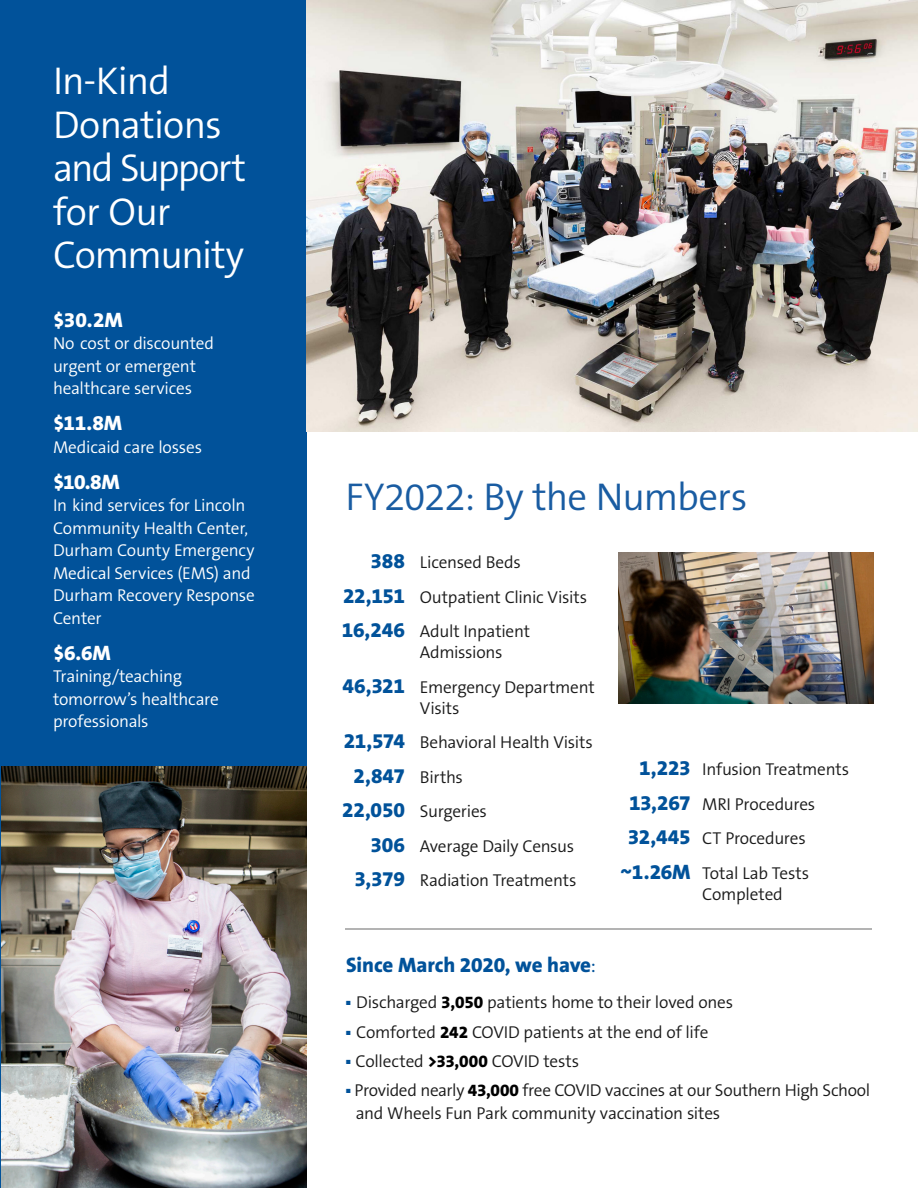
<style>
.page{position:relative;width:918px;height:1188px;background:#fff}
.page>*{position:absolute;margin:0;border:0;box-sizing:border-box;transform-origin:0 0}
.t1{font:300 39px/43.5px "The Sans B4";letter-spacing:-.03em;color:#fff}
.t2{font:300 39px "The Sans B4";letter-spacing:-.025em;color:#195ca2}
.t3{font:800 21px "The Sans B8";letter-spacing:-.015em;color:#01529a}
.t4{font:800 21px "The Sans B8";letter-spacing:-.01em;color:#fff}
.t5{font:300 17.25px/21px "The Sans B4";letter-spacing:-.015em;color:#1a1a1a}
.t6{font:300 17.25px/22.5px "The Sans B4";letter-spacing:-.015em;color:#fff}
.s1{font-family:"The Sans B4";font-weight:300}
.s2{font-family:"The Sans B8";font-weight:800;color:#000}
</style>
<div class="page">
<div style="left:0;top:0;width:307px;height:1188px;background:#01529a"></div>
<hr style="left:345px;top:928px;width:527px;height:1px;background:#b3b3b3">
<img style="left:1px;top:766px;width:306px;height:422px">
<img style="left:307px;top:0;width:611px;height:432px">
<img style="left:618px;top:553px;width:255px;height:151px">
<h2 class="t1" style="left:53px;top:61px;width:195px">In-Kind<br>Donations and Support for Our<br>Community</h2>
<p class="t4" style="left:53px;top:309px;width:72px">$30.2M</p>
<p class="t6" style="left:53px;top:333px;width:163px">No cost or discounted urgent or emergent healthcare services</p>
<p class="t4" style="left:53px;top:412px;width:71px">$11.8M</p>
<p class="t6" style="left:53px;top:437px;width:151px">Medicaid care losses</p>
<p class="t4" style="left:53px;top:471px;width:68px">$10.8M</p>
<p class="t6" style="left:53px;top:495px;width:203px">In kind services for Lincoln<br>Community Health Center,<br>Durham County Emergency<br>Medical Services (EMS) and<br>Durham Recovery Response<br>Center</p>
<p class="t4" style="left:53px;top:642px;width:59px">$6.6M</p>
<p class="t6" style="left:53px;top:666px;width:167px">Training/teaching tomorrow’s healthcare professionals</p>
<h2 class="t2" style="left:345px;top:477px;width:404px">FY2022: By the Numbers</h2>
<p class="t3" style="left:371px;top:550px;width:36px">388</p>
<p class="t5" style="left:420px;top:552px;width:103px">Licensed Beds</p>
<p class="t3" style="left:343px;top:585px;width:63px">22,151</p>
<p class="t5" style="left:420px;top:587px;width:169px">Outpatient Clinic Visits</p>
<p class="t3" style="left:342px;top:619px;width:65px">16,246</p>
<p class="t5" style="left:420px;top:621px;width:112px">Adult Inpatient<br>Admissions</p>
<p class="t3" style="left:343px;top:675px;width:64px">46,321</p>
<p class="t5" style="left:420px;top:677px;width:176px">Emergency Department<br>Visits</p>
<p class="t3" style="left:344px;top:730px;width:63px">21,574</p>
<p class="t5" style="left:420px;top:732px;width:175px">Behavioral Health Visits</p>
<p class="t3" style="left:354px;top:765px;width:53px">2,847</p>
<p class="t5" style="left:420px;top:767px;width:45px">Births</p>
<p class="t3" style="left:342px;top:799px;width:64px">22,050</p>
<p class="t5" style="left:420px;top:801px;width:69px">Surgeries</p>
<p class="t3" style="left:370px;top:834px;width:36px">306</p>
<p class="t5" style="left:420px;top:836px;width:156px">Average Daily Census</p>
<p class="t3" style="left:354px;top:868px;width:52px">3,379</p>
<p class="t5" style="left:420px;top:870px;width:158px">Radiation Treatments</p>
<p class="t3" style="left:639px;top:757px;width:53px">1,223</p>
<p class="t5" style="left:702px;top:759px;width:148px">Infusion Treatments</p>
<p class="t3" style="left:629px;top:792px;width:63px">13,267</p>
<p class="t5" style="left:702px;top:794px;width:115px">MRI Procedures</p>
<p class="t3" style="left:628px;top:826px;width:64px">32,445</p>
<p class="t5" style="left:702px;top:828px;width:105px">CT Procedures</p>
<p class="t3" style="left:620px;top:861px;width:72px">~1.26M</p>
<p class="t5" style="left:702px;top:863px;width:108px">Total Lab Tests<br>Completed</p>
<h3 class="t3" style="left:346px;top:954px;width:252px">Since March 2020, we have<span class="s1">:</span></h3>
<p class="t5" style="left:346px;top:993px;width:389px"><sup>▪</sup> Discharged <span class="s2">3,050</span> patients home to their loved ones</p>
<p class="t5" style="left:346px;top:1022px;width:364px"><sup>▪</sup> Comforted <span class="s2">242</span> COVID patients at the end of life</p>
<p class="t5" style="left:346px;top:1051px;width:235px"><sup>▪</sup> Collected <span class="s2">&gt;33,000</span> COVID tests</p>
<p class="t5" style="left:356px;top:1080px;width:516px;line-height:22.5px;text-indent:-9px"><sup>▪</sup> Provided nearly <span class="s2">43,000</span> free COVID vaccines at our Southern High School and Wheels Fun Park community vaccination sites</p>
</div>
